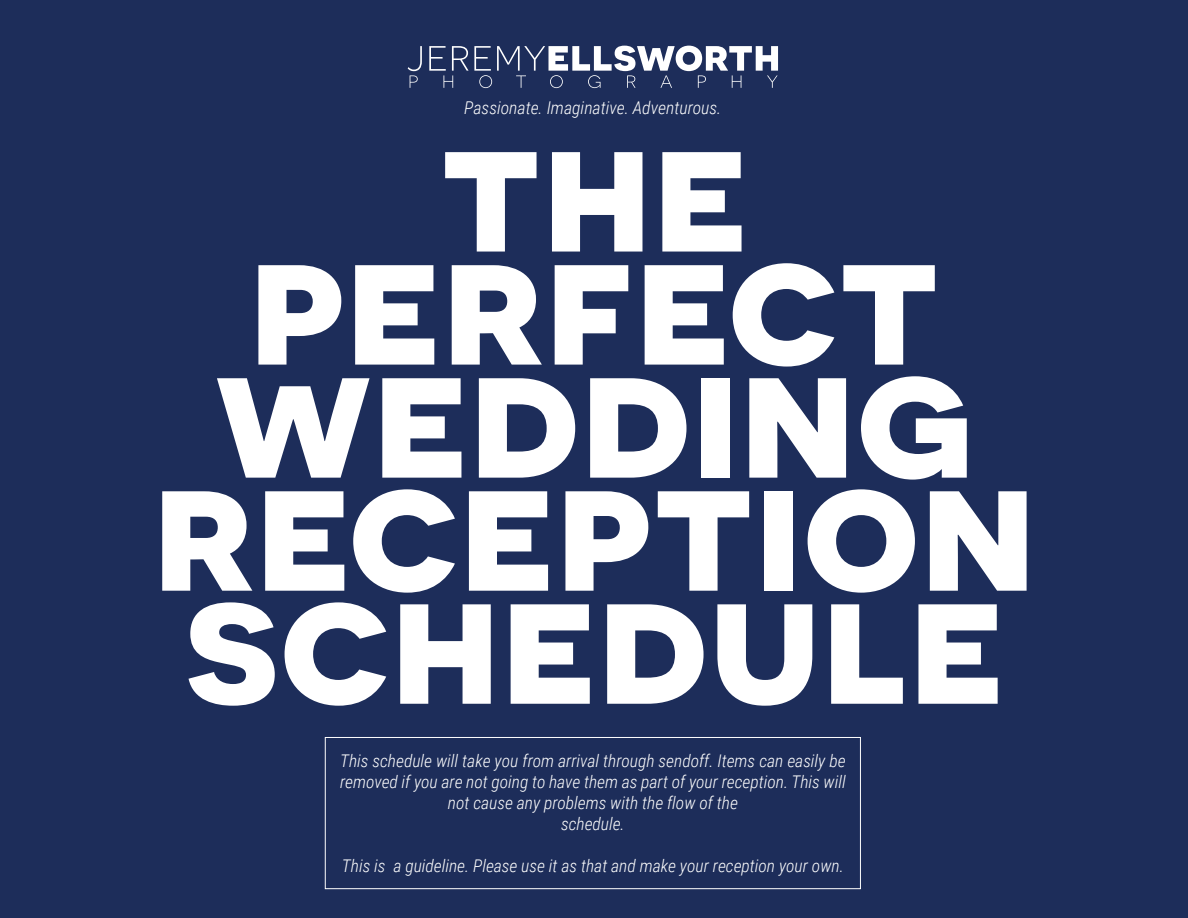
<style>
.page{position:relative;width:1188px;height:918px;background:#fff}
.page>*{position:absolute;margin:0;border:0;box-sizing:border-box;transform-origin:0 0}
.t1{font:700 177.45px "Novecentosanswide";color:#fff}
.t2{font:italic 300 17.7px "Roboto Condensed";color:#fff}
.t3{font:italic 300 17.4px/21px "Roboto Condensed";color:#fff;text-align:center}
</style>
<div class="page">
<div style="left:0;top:0;width:1187px;height:918px;background:#1d2d5a"></div>
<svg style="left:408px;top:46px;width:14px;height:42px"></svg>
<svg style="left:429px;top:46px;width:349px;height:42px"></svg>
<div style="left:325px;top:737px;width:536px;height:152px;border:1px solid #fff"></div>
<p class="t2" style="left:464px;top:95px;width:259px">Passionate. Imaginative. Adventurous.</p>
<h1 class="t1" style="left:440px;top:79px;width:311px">the</h1>
<h1 class="t1" style="left:249px;top:192px;width:693px">perfect</h1>
<h1 class="t1" style="left:214px;top:305px;width:762px">wedding</h1>
<h1 class="t1" style="left:152px;top:418px;width:886px">reception</h1>
<h1 class="t1" style="left:184px;top:531px;width:823px">schedule</h1>
<p class="t3" style="left:340px;top:750px;width:507px">This schedule will take you from arrival through sendoff. Items can easily be removed if you are not going to have them as part of your reception. This will not cause any problems with the flow of the<br>schedule.</p>
<p class="t3" style="left:342px;top:854px;width:503px">This is a guideline. Please use it as that and make your reception your own.</p>
</div>
